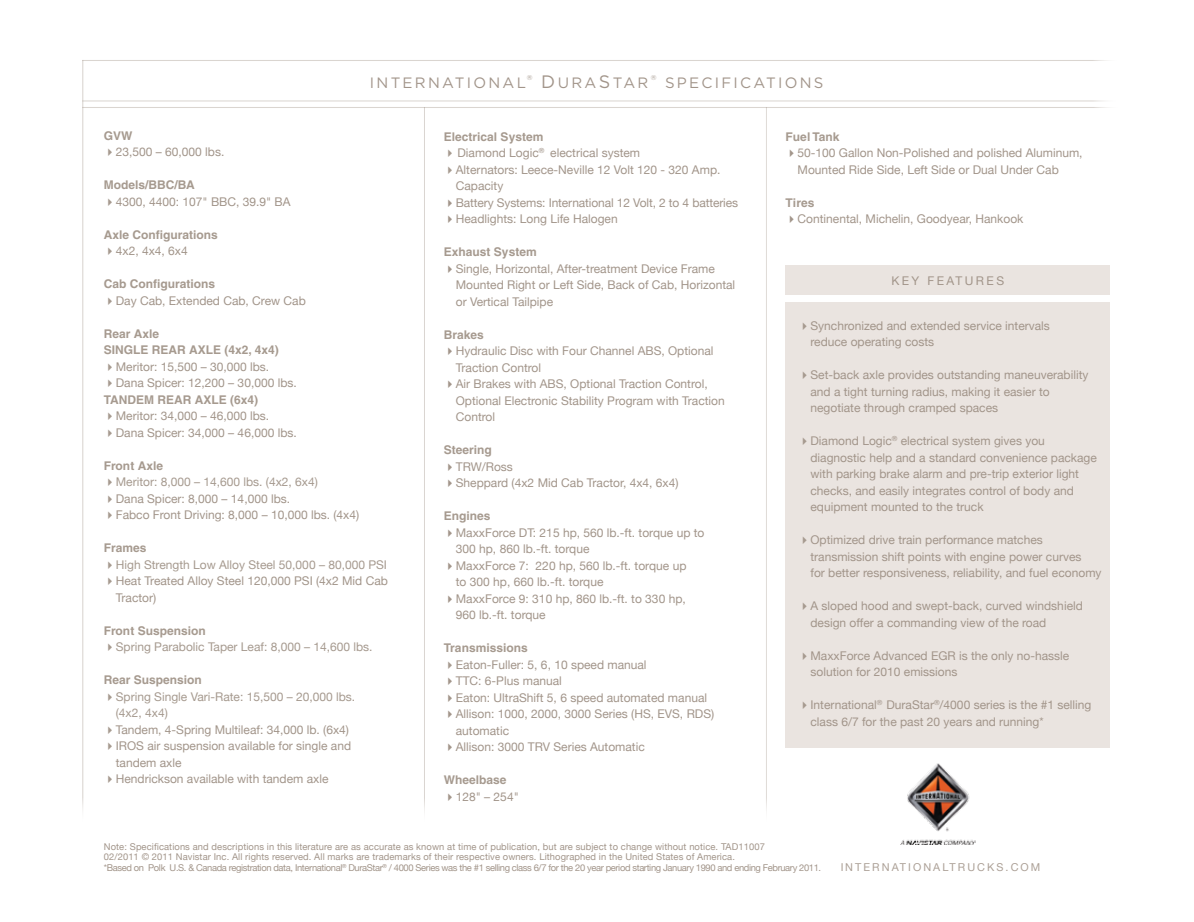
<style>
.page{position:relative;width:1194px;height:922px;background:#fff}
.page>*{position:absolute;margin:0;border:0;box-sizing:border-box;transform-origin:0 0}
.t1{font:15px "Gotham";letter-spacing:.15em;color:#a2958a}
.t2{font:12px/16.5px "Helvetica Neue";color:#a2958a}
.t3{font:700 12px/16.5px "Helvetica";color:#a69a8f}
.t4{font:12px/16.5px "Helvetica Neue";color:#a69a8f}
.t5{font:12px "Helvetica Neue";letter-spacing:.2em;color:#a2958a}
.t6{font:10.8px "Helvetica Neue";letter-spacing:.19em;color:#a2958a}
.t7{font:9.3px/10.5px "Helvetica Neue";letter-spacing:.01em;color:#a2958a}
.t8{font:7.05px "Gotham";color:#a2958a}
.s1{font-size:18px}
.s2{font-style:inherit}
.s3{color:#a69a8f}
</style>
<div class="page">
<div style="left:785px;top:265px;width:324px;height:30px;background:#eae4e0"></div>
<div style="left:785px;top:302px;width:324px;height:445px;background:#eae4e0"></div>
<hr style="left:82px;top:60px;width:1px;height:764px;background:#a2958a">
<hr style="left:424px;top:107px;width:1px;height:717px;background:#a2958a">
<hr style="left:765px;top:107px;width:2px;height:717px;background:#a2958a">
<hr style="left:82px;top:100px;width:1037px;height:2px;background:#a2958a">
<hr style="left:82px;top:60px;width:1036px;height:1px;background:#a2958a">
<hr style="left:82px;top:107px;width:1038px;height:1px;background:#a2958a">
<img style="left:901px;top:763px;width:74px;height:81px">
<p class="t1" style="left:370px;top:74px;width:157px">INTERNATIONAL</p>
<p class="t8" style="left:527px;top:74px;width:7px">®</p>
<p class="t1" style="left:541px;top:74px;width:109px"><span class="s1">D</span>U RA<span class="s1">S</span><span class="s2">TAR</span></p>
<p class="t8" style="left:650px;top:74px;width:7px">®</p>
<p class="t1" style="left:665px;top:74px;width:160px">SPECIFICATIONS</p>
<p class="t3" style="left:104px;top:127px;width:30px">GVW</p>
<p class="t2" style="left:104px;top:144px;width:122px"><span class="s3">✔</span>23,500 – 60,000 lbs.</p>
<p class="t3" style="left:104px;top:177px;width:92px">Models/BBC/BA</p>
<p class="t2" style="left:104px;top:193px;width:188px"><span class="s3">✔</span>4300, 4400: 107" BBC, 39.9" BA</p>
<p class="t3" style="left:104px;top:226px;width:116px">Axle Configurations</p>
<p class="t2" style="left:104px;top:243px;width:85px"><span class="s3">✔</span>4x2, 4x4, 6x4</p>
<p class="t3" style="left:104px;top:276px;width:113px">Cab Configurations</p>
<p class="t2" style="left:104px;top:292px;width:203px"><span class="s3">✔</span>Day Cab, Extended Cab, Crew Cab</p>
<p class="t3" style="left:104px;top:325px;width:66px">Rear Axle<br>Single Rear</p>
<p class="t3" style="left:189px;top:342px;width:91px">Axle (4x2, 4x4)</p>
<p class="t2" style="left:104px;top:358px;width:167px"><span class="s3">✔</span>Meritor: 15,500 – 30,000 lbs.</p>
<p class="t2" style="left:104px;top:375px;width:194px"><span class="s3">✔</span>Dana Spicer: 12,200 – 30,000 lbs.</p>
<p class="t3" style="left:104px;top:391px;width:72px">Tandem Rear</p>
<p class="t3" style="left:195px;top:391px;width:65px">Axle (6x4)</p>
<p class="t2" style="left:104px;top:408px;width:167px"><span class="s3">✔</span>Meritor: 34,000 – 46,000 lbs.</p>
<p class="t2" style="left:104px;top:424px;width:194px"><span class="s3">✔</span>Dana Spicer: 34,000 – 46,000 lbs.</p>
<p class="t3" style="left:104px;top:457px;width:61px">Front Axle</p>
<p class="t4" style="left:104px;top:474px;width:215px">✔Meritor: 8,000 – 14,600 lbs. (4x2, 6x4)</p>
<p class="t2" style="left:104px;top:490px;width:188px"><span class="s3">✔</span>Dana Spicer: 8,000 – 14,000 lbs.</p>
<p class="t2" style="left:104px;top:507px;width:257px"><span class="s3">✔</span>Fabco Front Driving: 8,000 – 10,000 lbs. (4x4)</p>
<p class="t3" style="left:104px;top:540px;width:44px">Frames</p>
<p class="t4" style="left:104px;top:556px;width:285px">✔High Strength Low Alloy Steel 50,000 – 80,000 PSI</p>
<p class="t2" style="left:116px;top:573px;width:274px;text-indent:-12px"><span class="s3">✔</span>Heat Treated Alloy Steel 120,000 PSI (4x2 Mid Cab<br>Tractor)</p>
<p class="t3" style="left:104px;top:622px;width:103px">Front Suspension</p>
<p class="t4" style="left:104px;top:639px;width:270px">✔Spring Parabolic Taper Leaf: 8,000 – 14,600 lbs.</p>
<p class="t3" style="left:104px;top:672px;width:100px">Rear Suspension</p>
<p class="t4" style="left:116px;top:688px;width:241px;text-indent:-12px">✔Spring Single Vari-Rate: 15,500 – 20,000 lbs. (4x2, 4x4)</p>
<p class="t2" style="left:104px;top:721px;width:247px"><span class="s3">✔</span>Tandem, 4-Spring Multileaf: 34,000 lb. (6x4)</p>
<p class="t2" style="left:116px;top:738px;width:237px;text-indent:-12px"><span class="s3">✔</span>IROS air suspension available for single and tandem axle</p>
<p class="t2" style="left:104px;top:771px;width:226px"><span class="s3">✔</span>Hendrickson available with tandem axle</p>
<p class="t3" style="left:444px;top:128px;width:101px">Electrical System</p>
<p class="t2" style="left:444px;top:144px;width:198px"><span class="s3">✔</span>Diamond Logic<sup>®</sup> electrical system</p>
<p class="t2" style="left:456px;top:161px;width:266px;text-indent:-12px"><span class="s3">✔</span>Alternators: Leece-Neville 12 Volt 120 - 320 Amp.<br>Capacity</p>
<p class="t2" style="left:444px;top:194px;width:296px">✔Battery Systems: International 12 Volt, 2 to 4 batteries</p>
<p class="t2" style="left:444px;top:210px;width:175px">✔Headlights: Long Life Halogen</p>
<p class="t3" style="left:444px;top:244px;width:94px">Exhaust System</p>
<p class="t2" style="left:456px;top:260px;width:281px;text-indent:-12px">✔Single, Horizontal, After-treatment Device Frame<br>Mounted Right or Left Side, Back of Cab, Horizontal or Vertical Tailpipe</p>
<p class="t3" style="left:444px;top:326px;width:42px">Brakes</p>
<p class="t2" style="left:456px;top:342px;width:259px;text-indent:-12px">✔Hydraulic Disc with Four Channel ABS, Optional<br>Traction Control</p>
<p class="t2" style="left:456px;top:375px;width:270px;text-indent:-12px">✔Air Brakes with ABS, Optional Traction Control,<br>Optional Electronic Stability Program with Traction<br>Control</p>
<p class="t3" style="left:444px;top:442px;width:50px">Steering</p>
<p class="t2" style="left:444px;top:458px;width:70px">✔TRW/Ross</p>
<p class="t2" style="left:444px;top:474px;width:236px">✔Sheppard (4x2 Mid Cab Tractor, 4x4, 6x4)</p>
<p class="t3" style="left:444px;top:508px;width:48px">Engines</p>
<p class="t2" style="left:456px;top:524px;width:250px;text-indent:-12px">✔MaxxForce DT: 215 hp, 560 lb.-ft. torque up to<br>300 hp, 860 lb.-ft. torque</p>
<p class="t2" style="left:456px;top:557px;width:232px;text-indent:-12px">✔MaxxForce 7: 220 hp, 560 lb.-ft. torque up to 300 hp, 660 lb.-ft. torque</p>
<p class="t2" style="left:456px;top:590px;width:231px;text-indent:-12px">✔MaxxForce 9: 310 hp, 860 lb.-ft. to 330 hp,<br>960 lb.-ft. torque</p>
<p class="t3" style="left:444px;top:640px;width:85px">Transmissions</p>
<p class="t2" style="left:444px;top:656px;width:204px"><span class="s3">✔</span>Eaton-Fuller: 5, 6, 10 speed manual</p>
<p class="t2" style="left:444px;top:672px;width:119px">✔TTC: 6-Plus manual</p>
<p class="t2" style="left:444px;top:689px;width:265px">✔Eaton: UltraShift 5, 6 speed automated manual</p>
<p class="t2" style="left:456px;top:705px;width:260px;text-indent:-12px">✔Allison: 1000, 2000, 3000 Series (HS, EVS, RDS) automatic</p>
<p class="t2" style="left:444px;top:738px;width:202px">✔Allison: 3000 TRV Series Automatic</p>
<p class="t3" style="left:444px;top:772px;width:64px">Wheelbase</p>
<p class="t2" style="left:444px;top:788px;width:76px">✔128" – 254"</p>
<p class="t3" style="left:785px;top:128px;width:55px">Fuel Tank</p>
<p class="t2" style="left:797px;top:144px;width:286px;text-indent:-12px">✔50-100 Gallon Non-Polished and polished Aluminum,<br>Mounted Ride Side, Left Side or Dual Under Cab</p>
<p class="t3" style="left:785px;top:194px;width:30px">Tires</p>
<p class="t2" style="left:785px;top:210px;width:239px">✔Continental, Michelin, Goodyear, Hankook</p>
<p class="t5" style="left:891px;top:274px;width:114px">KEY FEATURES</p>
<p class="t2" style="left:810px;top:317px;width:241px;text-indent:-12px"><span class="s3">✔</span>Synchronized and extended service intervals reduce operating costs</p>
<p class="t2" style="left:810px;top:366px;width:279px;text-indent:-12px"><span class="s3">✔</span>Set-back axle provides outstanding maneuverability and a tight turning radius, making it easier to negotiate through cramped spaces</p>
<p class="t2" style="left:810px;top:432px;width:288px;text-indent:-12px"><span class="s3">✔</span>Diamond Logic<sup>®</sup> electrical system gives you diagnostic help and a standard convenience package with parking brake alarm and pre-trip exterior light checks, and easily integrates control of body and equipment mounted to the truck</p>
<p class="t2" style="left:810px;top:531px;width:292px;text-indent:-12px"><span class="s3">✔</span>Optimized drive train performance matches transmission shift points with engine power curves<br>for better responsiveness, reliability, and fuel economy</p>
<p class="t2" style="left:810px;top:597px;width:274px;text-indent:-12px"><span class="s3">✔</span>A sloped hood and swept-back, curved windshield design offer a commanding view of the road</p>
<p class="t2" style="left:810px;top:647px;width:260px;text-indent:-12px"><span class="s3">✔</span>MaxxForce Advanced EGR is the only no-hassle solution for 2010 emissions</p>
<p class="t2" style="left:810px;top:696px;width:282px;text-indent:-12px"><span class="s3">✔</span>International<sup>®</sup> DuraStar<sup>®</sup>/4000 series is the #1 selling class 6/7 for the past 20 years and running*</p>
<p class="t7" style="left:104px;top:841px;width:719px">Note: Specifications and descriptions in this literature are as accurate as known at time of publication, but are subject to change without notice. TAD11007<br>02/2011 © 2011 Navistar Inc. All rights reserved. All marks are trademarks of their respective owners. Lithographed in the United States of America.<br>*Based on Polk U.S. &amp; Canada registration data, International<sup>®</sup> DuraStar<sup>®</sup> / 4000 Series was the #1 selling class 6/7 for the 20 year period starting January 1990 and ending February 2011.</p>
<p class="t6" style="left:840px;top:861px;width:201px">Internati onalTrucks.com</p>
</div>
